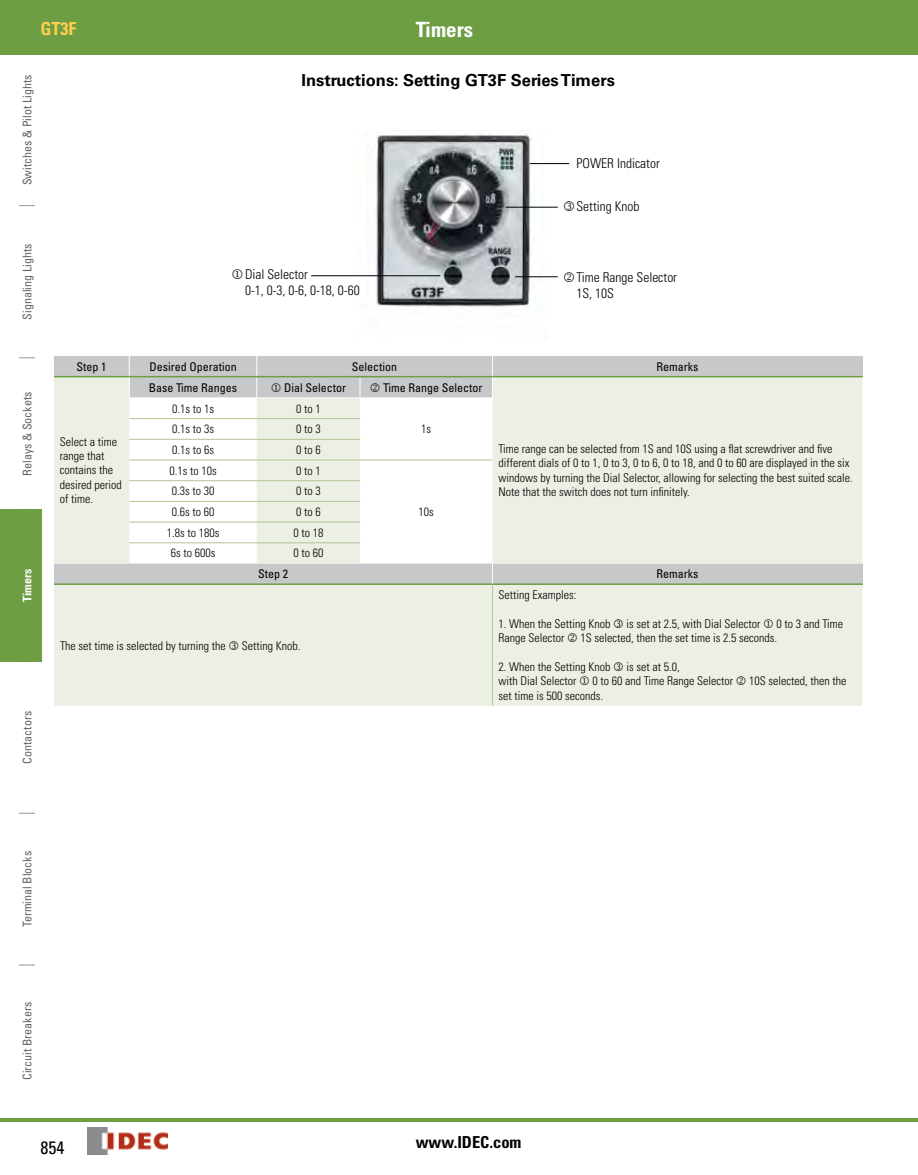
<style>
.page{position:relative;width:918px;height:1175px;background:#fff}
.page>*{position:absolute;margin:0;border:0;box-sizing:border-box;transform-origin:0 0}
.t1{font:700 condensed 21px "Univers LT Std";color:#fff}
.t2{font:700 condensed 18px "Univers LT Std";color:#ffce4e}
.t3{font:condensed 18px "Univers LT Std";color:#000}
.t4{font:700 16.5px "Univers LT Std";color:#000}
.t5{font:700 condensed 16.5px "Univers LT Std";color:#000}
.t6{font:300 condensed 13.5px/16.2px "Univers LT Std";color:#000}
.t7{font:300 condensed 12px/14.4px "Univers LT Std";color:#000}
.t8{font:condensed 12px "Univers LT Std";color:#000}
.t9{font:condensed 12px "Univers LT Std";color:#636466}
.t10{font:700 condensed 12px "Univers LT Std";color:#fff}
</style>
<div class="page">
<svg style="left:19px;top:205px;width:16px;height:1px"></svg>
<svg style="left:19px;top:357px;width:16px;height:1px"></svg>
<svg style="left:19px;top:813px;width:16px;height:1px"></svg>
<svg style="left:19px;top:964px;width:16px;height:1px"></svg>
<img style="left:88px;top:1127px;width:80px;height:27px">
<div style="left:0;top:509px;width:42px;height:153px;background:#6d9e43"></div>
<hr style="left:13px;top:510px;width:1px;height:151px;background:#6d9e43">
<hr style="left:41px;top:510px;width:1px;height:151px;background:#6d9e43">
<svg style="left:883px;top:54px;width:16px;height:1px"></svg>
<div style="left:0;top:0;width:918px;height:54px;background:#6d9e43"></div>
<hr style="left:0;top:1118px;width:918px;height:3px;background:#6d9e43">
<img style="left:357px;top:132px;width:190px;height:175px">
<hr style="left:506px;top:207px;width:52px;height:1px;background:#000">
<hr style="left:311px;top:275px;width:129px;height:1px;background:#000">
<hr style="left:530px;top:163px;width:39px;height:1px;background:#000">
<hr style="left:515px;top:276px;width:43px;height:1px;background:#000">
<div style="left:54px;top:356px;width:808px;height:20px;background:#c7c8ca"></div>
<svg style="left:54px;top:377px;width:808px;height:328px;fill:#ecefe4"></svg>
<hr style="left:129px;top:418px;width:128px;height:1px;background:#b2c594">
<hr style="left:257px;top:418px;width:103px;height:1px;background:#b2c594">
<hr style="left:129px;top:439px;width:128px;height:1px;background:#b2c594">
<hr style="left:257px;top:439px;width:103px;height:1px;background:#b2c594">
<hr style="left:129px;top:459px;width:128px;height:1px;background:#b2c594">
<hr style="left:257px;top:459px;width:103px;height:1px;background:#b2c594">
<hr style="left:360px;top:459px;width:133px;height:1px;background:#b2c594">
<hr style="left:129px;top:480px;width:128px;height:1px;background:#b2c594">
<hr style="left:129px;top:501px;width:128px;height:1px;background:#b2c594">
<hr style="left:129px;top:522px;width:128px;height:1px;background:#b2c594">
<hr style="left:257px;top:480px;width:103px;height:1px;background:#b2c594">
<hr style="left:257px;top:501px;width:103px;height:1px;background:#b2c594">
<hr style="left:257px;top:522px;width:103px;height:1px;background:#b2c594">
<hr style="left:129px;top:542px;width:128px;height:1px;background:#b2c594">
<hr style="left:257px;top:542px;width:103px;height:1px;background:#b2c594">
<hr style="left:492px;top:585px;width:1px;height:120px;background:#b2c594">
<svg style="left:862px;top:356px;width:1px;height:20px"></svg>
<hr style="left:493px;top:376px;width:370px;height:1px;background:#6d9e43">
<svg style="left:360px;top:377px;width:1px;height:20px"></svg>
<hr style="left:257px;top:397px;width:103px;height:1px;background:#fff">
<hr style="left:360px;top:397px;width:133px;height:1px;background:#fff">
<svg style="left:129px;top:356px;width:1px;height:41px"></svg>
<svg style="left:256px;top:356px;width:1px;height:41px"></svg>
<hr style="left:129px;top:397px;width:128px;height:1px;background:#fff">
<svg style="left:862px;top:563px;width:1px;height:20px"></svg>
<hr style="left:493px;top:583px;width:370px;height:2px;background:#6d9e43">
<svg style="left:492px;top:563px;width:1px;height:20px"></svg>
<hr style="left:54px;top:583px;width:75px;height:2px;background:#6d9e43">
<hr style="left:129px;top:583px;width:128px;height:2px;background:#6d9e43">
<hr style="left:257px;top:583px;width:103px;height:2px;background:#6d9e43">
<hr style="left:360px;top:583px;width:133px;height:2px;background:#6d9e43">
<svg style="left:492px;top:356px;width:1px;height:41px"></svg>
<hr style="left:54px;top:376px;width:75px;height:1px;background:#6d9e43">
<hr style="left:129px;top:376px;width:128px;height:1px;background:#6d9e43">
<hr style="left:257px;top:376px;width:103px;height:1px;background:#6d9e43">
<hr style="left:360px;top:376px;width:133px;height:1px;background:#6d9e43">
<svg style="left:272px;top:383px;width:8px;height:9px"></svg>
<svg style="left:371px;top:383px;width:9px;height:9px"></svg>
<svg style="left:764px;top:619px;width:9px;height:8px"></svg>
<svg style="left:568px;top:633px;width:9px;height:9px"></svg>
<svg style="left:580px;top:676px;width:9px;height:9px"></svg>
<svg style="left:737px;top:676px;width:9px;height:9px"></svg>
<p class="t2" style="left:40px;top:18px;width:37px">GT3F</p>
<h1 class="t1" style="left:416px;top:17px;width:59px">Timers</h1>
<p class="t9" style="left:20px;top:185px;width:112px;rotate:-90deg">Switches &amp; Pilot Lights</p>
<p class="t9" style="left:20px;top:320px;width:77px;rotate:-90deg">Signaling Lights</p>
<p class="t9" style="left:20px;top:475px;width:85px;rotate:-90deg">Relays &amp; Sockets</p>
<p class="t10" style="left:20px;top:602px;width:34px;rotate:-90deg">Timers</p>
<p class="t9" style="left:20px;top:763px;width:54px;rotate:-90deg">Contactors</p>
<p class="t4" style="left:301px;top:70px;width:315px">Instructions: Setting GT3F Series Timers</p>
<p class="t6" style="left:245px;top:266px;width:116px">Dial Selector<br>0-1, 0-3, 0-6, 0-18, 0-60</p>
<p class="t6" style="left:577px;top:155px;width:85px">POWER Indicator</p>
<p class="t6" style="left:563px;top:198px;width:78px">●Setting Knob</p>
<p class="t6" style="left:577px;top:269px;width:102px">Time Range Selector<br>1S, 10S</p>
<p class="t8" style="left:77px;top:359px;width:32px">Step 1</p>
<p class="t8" style="left:149px;top:359px;width:89px">Desired Operation</p>
<p class="t8" style="left:352px;top:359px;width:47px">Selection</p>
<p class="t8" style="left:657px;top:359px;width:43px">Remarks</p>
<p class="t7" style="left:60px;top:434px;width:63px">Select a time range that contains the desired period of time.</p>
<p class="t8" style="left:149px;top:380px;width:90px">Base Time Ranges</p>
<p class="t8" style="left:284px;top:380px;width:63px">Dial Selector</p>
<p class="t8" style="left:383px;top:380px;width:101px">Time Range Selector</p>
<p class="t7" style="left:172px;top:401px;width:43px">0.1s to 1s</p>
<p class="t7" style="left:296px;top:401px;width:26px">0to1</p>
<p class="t7" style="left:172px;top:422px;width:43px">0.1s to 3s</p>
<p class="t7" style="left:296px;top:422px;width:26px">0to3</p>
<p class="t7" style="left:421px;top:422px;width:11px">1s</p>
<p class="t7" style="left:172px;top:442px;width:43px">0.1s to 6s</p>
<p class="t7" style="left:296px;top:442px;width:26px">0to6</p>
<p class="t7" style="left:169px;top:463px;width:49px">0.1s to 10s</p>
<p class="t7" style="left:296px;top:463px;width:26px">0to1</p>
<p class="t7" style="left:419px;top:504px;width:17px">10s</p>
<p class="t7" style="left:499px;top:441px;width:356px">Time range can be selected from 1S and 10S using a flat screwdriver and five different dials of 0 to 1, 0 to 3, 0 to 6, 0 to 18, and 0 to 60 are displayed in the six windows by turning the Dial Selector, allowing for selecting the best suited scale.<br>Note that the switch does not turn infinitely.</p>
<p class="t7" style="left:172px;top:484px;width:44px">0.3s to 30</p>
<p class="t7" style="left:296px;top:484px;width:26px">0to3</p>
<p class="t7" style="left:172px;top:504px;width:44px">0.6s to 60</p>
<p class="t7" style="left:296px;top:504px;width:26px">0to6</p>
<p class="t7" style="left:167px;top:525px;width:54px">1.8s to 180s</p>
<p class="t7" style="left:293px;top:525px;width:31px">0 to 18</p>
<p class="t7" style="left:171px;top:546px;width:46px">6s to 600s</p>
<p class="t7" style="left:293px;top:546px;width:31px">0 to 60</p>
<p class="t8" style="left:258px;top:566px;width:31px">Step 2</p>
<p class="t8" style="left:657px;top:566px;width:43px">Remarks</p>
<p class="t7" style="left:60px;top:638px;width:242px">The set time is selected by turning the ● Setting Knob.</p>
<p class="t7" style="left:499px;top:587px;width:79px">Setting Examples:</p>
<p class="t7" style="left:499px;top:616px;width:263px">1. When the Setting Knob ● is set at 2.5, with Dial Selector</p>
<p class="t7" style="left:776px;top:616px;width:68px">0 to 3 and Time</p>
<p class="t7" style="left:499px;top:630px;width:67px">Range Selector</p>
<p class="t7" style="left:581px;top:630px;width:198px">1S selected, then the set time is 2.5 seconds.</p>
<p class="t7" style="left:499px;top:659px;width:183px">2. When the Setting Knob ● is set at 5.0, with Dial Selector</p>
<p class="t7" style="left:593px;top:674px;width:142px">0 to 60 and Time Range Selector</p>
<p class="t7" style="left:749px;top:674px;width:99px">10S selected, then the</p>
<p class="t7" style="left:499px;top:688px;width:106px">set time is 500 seconds.</p>
<p class="t9" style="left:20px;top:927px;width:78px;rotate:-90deg">Terminal Blocks</p>
<p class="t9" style="left:20px;top:1080px;width:79px;rotate:-90deg">Circuit Breakers</p>
<p class="t3" style="left:40px;top:1136px;width:25px">854</p>
<h3 class="t5" style="left:416px;top:1131px;width:107px">www.IDEC.com</h3>
</div>
